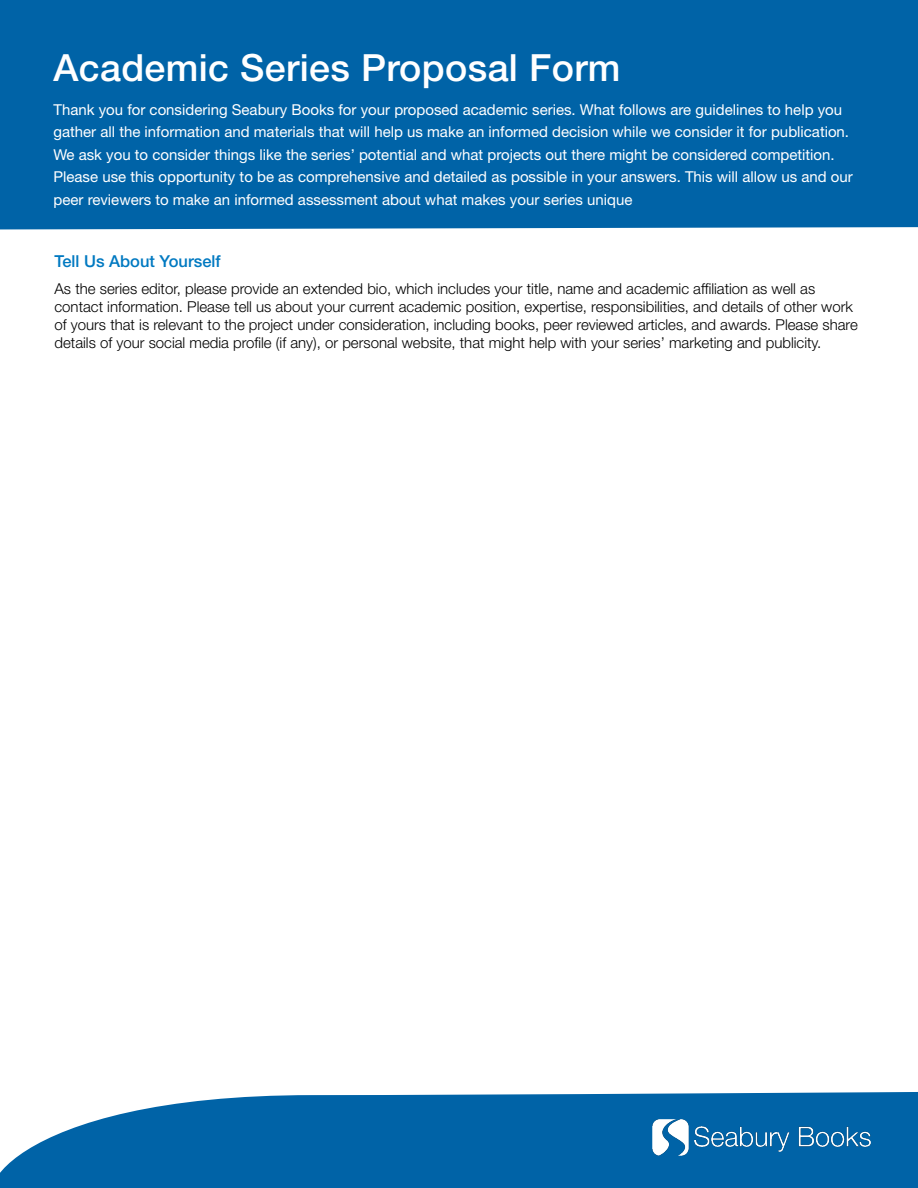
<style>
.page{position:relative;width:918px;height:1188px;background:#fff}
.page>*{position:absolute;margin:0;border:0;box-sizing:border-box;transform-origin:0 0}
.t1{font:500 37.5px "Helvetica Neue LT Std";letter-spacing:.01em;color:#fff}
.t2{font:500 16.5px "Helvetica Neue LT Std";color:#0079c1}
.t3{font:15px/22.5px "Helvetica Neue LT Std";color:#fff}
.t4{font:300 15px/18px "Helvetica Neue LT Std";color:#000}
</style>
<div class="page">
<svg style="left:0;top:1092px;width:918px;height:96px;background:#1972af"></svg>
<div style="left:0;top:0;width:918px;height:229px;background:#0063a7"></div>
<img style="left:653px;top:1119px;width:218px;height:36px">
<h1 class="t1" style="left:54px;top:45px;width:569px">Academic Series Proposal Form</h1>
<p class="t3" style="left:54px;top:98px;width:801px">Thank you for considering Seabury Books for your proposed academic series. What follows are guidelines to help you gather all the information and materials that will help us make an informed decision while we consider it for publication.<br>We ask you to consider things like the series’ potential and what projects out there might be considered competition.<br>Please use this opportunity to be as comprehensive and detailed as possible in your answers. This will allow us and our peer reviewers to make an informed assessment about what makes your series unique</p>
<p class="t2" style="left:55px;top:252px;width:168px">Tell Us About Yourself</p>
<p class="t4" style="left:55px;top:280px;width:805px">As the series editor, please provide an extended bio, which includes your title, name and academic affiliation as well as contact information. Please tell us about your current academic position, expertise, responsibilities, and details of other work of yours that is relevant to the project under consideration, including books, peer reviewed articles, and awards. Please share details of your social media profile (if any), or personal website, that might help with your series’ marketing and publicity.</p>
</div>
